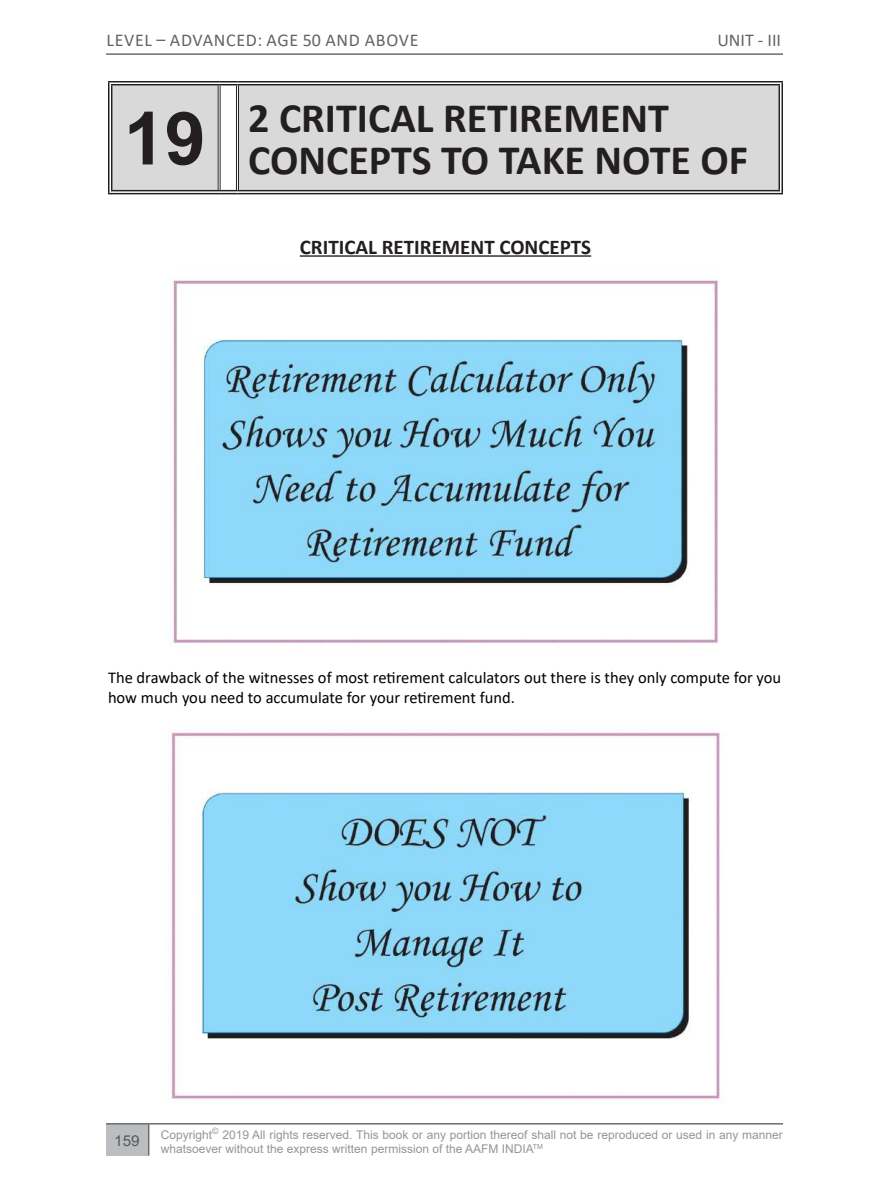
<style>
.page{position:relative;width:891px;height:1188px;background:#fff}
.page>*{position:absolute;margin:0;border:0;box-sizing:border-box;transform-origin:0 0}
.t1{font:700 42px/42px "Calibri";color:#231f20}
.t2{font:700 21px "Calibri";color:#231f20}
.t3{font:18px "Calibri";letter-spacing:.04em;color:#636366}
.t4{font:16.5px/19.8px "Calibri";color:#000}
.t5{font:15px "Arial";color:#57585a}
.t6{font:12px/14.4px "Arial";color:#939598}
.s1{font-family:"Arial";font-size:73.5px}
</style>
<div class="page">
<hr style="left:106px;top:53px;width:677px;height:2px;background:#6c6d70">
<div style="left:106px;top:1125px;width:42px;height:31px;background:#bcbdc0"></div>
<hr style="left:106px;top:1123px;width:677px;height:2px;background:#6c6d70">
<hr style="left:148px;top:1124px;width:1px;height:32px;background:#6c6d70">
<hr style="left:300px;top:255px;width:291px;height:2px;background:#231f20">
<div style="left:113px;top:86px;width:665px;height:104px;background:#d9d9d9"></div>
<hr style="left:218px;top:85px;width:3px;height:105px;background:#fff">
<hr style="left:236px;top:85px;width:3px;height:105px;background:#fff">
<svg style="left:109px;top:82px;width:110px;height:3px"></svg>
<svg style="left:109px;top:85px;width:1px;height:105px"></svg>
<svg style="left:237px;top:82px;width:545px;height:3px"></svg>
<svg style="left:778px;top:85px;width:4px;height:105px"></svg>
<svg style="left:109px;top:190px;width:110px;height:3px"></svg>
<svg style="left:237px;top:190px;width:545px;height:3px"></svg>
<hr style="left:218px;top:85px;width:1px;height:105px;background:#231f20">
<hr style="left:220px;top:85px;width:1px;height:105px;background:#231f20">
<hr style="left:236px;top:85px;width:1px;height:105px;background:#231f20">
<hr style="left:238px;top:85px;width:1px;height:105px;background:#231f20">
<hr style="left:108px;top:81px;width:111px;height:1px;background:#231f20">
<hr style="left:111px;top:84px;width:108px;height:2px;background:#231f20">
<hr style="left:108px;top:82px;width:1px;height:111px;background:#231f20">
<hr style="left:111px;top:85px;width:2px;height:105px;background:#231f20">
<svg style="left:219px;top:81px;width:18px;height:5px"></svg>
<hr style="left:237px;top:81px;width:546px;height:1px;background:#231f20">
<hr style="left:237px;top:84px;width:543px;height:2px;background:#231f20">
<hr style="left:779px;top:85px;width:1px;height:105px;background:#231f20">
<hr style="left:782px;top:82px;width:1px;height:111px;background:#231f20">
<hr style="left:111px;top:190px;width:108px;height:1px;background:#231f20">
<hr style="left:108px;top:193px;width:111px;height:1px;background:#231f20">
<svg style="left:219px;top:190px;width:18px;height:4px"></svg>
<hr style="left:237px;top:190px;width:543px;height:1px;background:#231f20">
<hr style="left:237px;top:193px;width:546px;height:1px;background:#231f20">
<img style="left:173px;top:280px;width:545px;height:364px">
<img style="left:171px;top:732px;width:553px;height:371px">
<h3 class="t3" style="left:106px;top:27px;width:314px">LEVEL – ADVANCED: AGE 50 AND ABOVE</h3>
<h3 class="t3" style="left:717px;top:27px;width:65px">UNIT - III</h3>
<h1 class="t1" style="left:248px;top:97px;width:501px;text-indent:-124px"><span class="s1">19</span> 2 CRITICAL RETIREMENT<br>CONCEPTS TO TAKE NOTE OF</h1>
<h2 class="t2" style="left:300px;top:232px;width:293px">CRITICAL RETIREMENT CONCEPTS</h2>
<h3 class="t4" style="left:108px;top:668px;width:675px">The drawback of the witnesses of most retirement calculators out there is they only compute for you how much you need to accumulate for your retirement fund.</h3>
<p class="t5" style="left:114px;top:1130px;width:27px">159</p>
<p class="t6" style="left:161px;top:1127px;width:624px">Copyright<sup>©</sup> 2019 All rights reserved. This book or any portion thereof shall not be reproduced or used in any manner whatsoever without the express written permission of the AAFM INDIA<sup>TM</sup></p>
</div>
